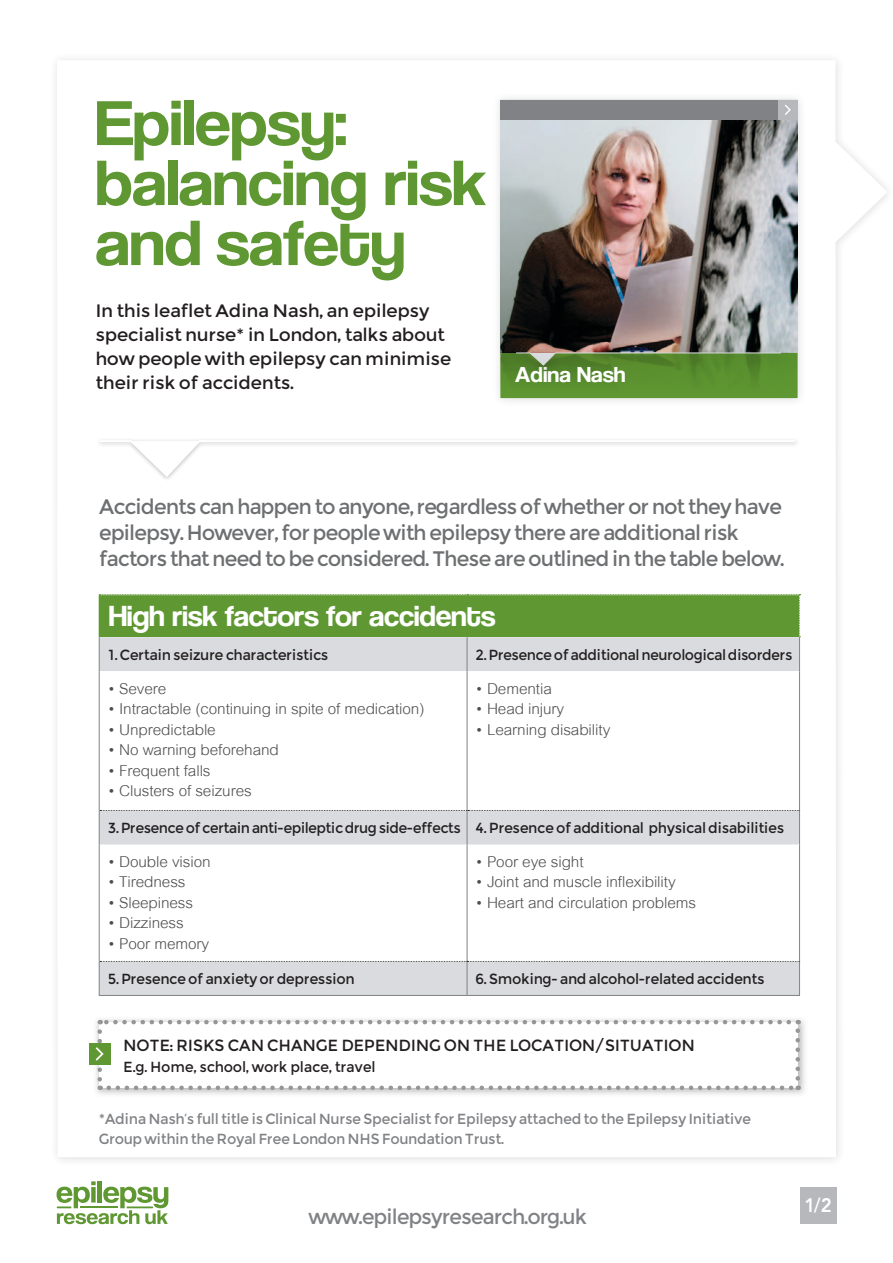
<style>
.page{position:relative;width:893px;height:1263px;background:#fff}
.page>*{position:absolute;margin:0;border:0;box-sizing:border-box;transform-origin:0 0}
.t1{font:66px/60px "Coolvetica Rg";letter-spacing:-.005em;color:#5f9832;scale:1.08 1}
.t2{font:30px "Coolvetica Rg";letter-spacing:-.005em;color:#fff;scale:1.05 1}
.t3{font:22.35px "Coolvetica Rg";letter-spacing:.005em;color:#fff;scale:1.06 1}
.t4{font:21px/26.2px "Montserrat";letter-spacing:-.055em;color:#6d6f71}
.t5{font:20.85px "Montserrat";letter-spacing:-.055em;color:#808285}
.t6{font:800 19.5px "Avenir LT Std";color:#fff;scale:.95 1}
.t7{font:18px/24px "Montserrat";letter-spacing:-.025em;color:#231f20}
.t8{font:16.2px "Montserrat";letter-spacing:-.02em;color:#231f20}
.t9{font:300 15px "Arial";letter-spacing:-.005em;color:#4d4d4f}
.t10{font:14.7px/19.5px "Montserrat";letter-spacing:-.03em;color:#808285}
.t11{font:14.7px "Montserrat";letter-spacing:-.03em;color:#231f20;scale:.96 1}
.t12{font:14.7px "Montserrat";letter-spacing:-.03em;color:#231f20}
</style>
<div class="page">
<svg style="left:100px;top:439px;width:697px;height:39px"></svg>
<svg style="left:57px;top:1181px;width:111px;height:43px"></svg>
<hr style="left:80px;top:1206px;width:38px;height:2px;background:#5f9832">
<div style="left:800px;top:1188px;width:36px;height:36px;background:#b6b8bb"></div>
<div style="left:100px;top:637px;width:699px;height:358px;background:#d9dbde"></div>
<svg style="left:100px;top:671px;width:699px;height:290px"></svg>
<div style="left:100px;top:810px;width:699px;height:34px;background:#d9dbde"></div>
<div style="left:99px;top:594px;width:701px;height:43px;background:#5f9832"></div>
<hr style="left:99px;top:595px;width:1px;height:42px;background:#5f9832">
<svg style="left:100px;top:961px;width:699px;height:1px"></svg>
<hr style="left:467px;top:671px;width:1px;height:139px;background:#808285">
<hr style="left:467px;top:844px;width:1px;height:117px;background:#808285">
<hr style="left:467px;top:637px;width:1px;height:34px;background:#808285">
<hr style="left:467px;top:810px;width:1px;height:34px;background:#808285">
<hr style="left:467px;top:962px;width:1px;height:33px;background:#808285">
<hr style="left:99px;top:637px;width:1px;height:34px;background:#808285">
<hr style="left:799px;top:637px;width:1px;height:34px;background:#808285">
<hr style="left:99px;top:671px;width:1px;height:139px;background:#808285">
<hr style="left:799px;top:671px;width:1px;height:139px;background:#808285">
<hr style="left:99px;top:810px;width:1px;height:34px;background:#808285">
<hr style="left:799px;top:810px;width:1px;height:34px;background:#808285">
<hr style="left:99px;top:844px;width:1px;height:117px;background:#808285">
<hr style="left:799px;top:844px;width:1px;height:117px;background:#808285">
<hr style="left:99px;top:961px;width:1px;height:34px;background:#808285">
<hr style="left:799px;top:961px;width:1px;height:34px;background:#808285">
<hr style="left:99px;top:995px;width:368px;height:1px;background:#808285">
<hr style="left:467px;top:995px;width:333px;height:1px;background:#808285">
<div style="left:492px;top:91px;width:315px;height:317px;background:#f9f9f9"></div>
<img style="left:500px;top:120px;width:297px;height:278px">
<div style="left:500px;top:100px;width:297px;height:20px;background:#808285"></div>
<div style="left:778px;top:100px;width:20px;height:20px;background:#b6b8bb"></div>
<svg style="left:785px;top:105px;width:6px;height:10px"></svg>
<div style="left:508px;top:342px;width:284px;height:35px;background:#231f20;opacity:.4"></div>
<svg style="left:515px;top:352px;width:267px;height:14px;background:#638b40"></svg>
<div style="left:92px;top:1014px;width:716px;height:84px;background:#231f20;opacity:.35"></div>
<div style="left:89px;top:1043px;width:21px;height:22px;background:#5f9832"></div>
<svg style="left:94px;top:1020px;width:706px;height:70px"></svg>
<h1 class="t1" style="left:95px;top:92px;width:363px">Epilepsy: balancing risk and safety</h1>
<p class="t7" style="left:95px;top:298px;width:358px">In this leaflet Adina Nash, an epilepsy specialist nurse* in London, talks about how people with epilepsy can minimise their risk of accidents.</p>
<h3 class="t3" style="left:515px;top:362px;width:106px">Adina Nash</h3>
<h3 class="t4" style="left:99px;top:493px;width:687px">Accidents can happen to anyone, regardless of whether or not they have epilepsy. However, for people with epilepsy there are additional risk factors that need to be considered. These are outlined in the table below.</h3>
<h2 class="t2" style="left:109px;top:598px;width:370px">High risk factors for accidents</h2>
<p class="t12" style="left:108px;top:645px;width:222px">1. Certain seizure characteristics</p>
<p class="t11" style="left:476px;top:645px;width:332px">2. Presence of additional neurological disorders</p>
<p class="t9" style="left:108px;top:680px;width:60px">• Severe</p>
<p class="t9" style="left:108px;top:700px;width:318px">• Intractable (continuing in spite of medication)</p>
<p class="t9" style="left:108px;top:721px;width:110px">• Unpredictable</p>
<p class="t9" style="left:108px;top:741px;width:173px">• No warning beforehand</p>
<p class="t9" style="left:108px;top:762px;width:104px">• Frequent falls</p>
<p class="t9" style="left:108px;top:782px;width:146px">• Clusters of seizures</p>
<p class="t9" style="left:476px;top:680px;width:78px">• Dementia</p>
<p class="t9" style="left:476px;top:700px;width:90px">• Head injury</p>
<p class="t9" style="left:476px;top:721px;width:136px">• Learning disability</p>
<p class="t11" style="left:108px;top:819px;width:706px">3. Presence of certain anti-epileptic drug side-effects 4. Presence of additional physical disabilities</p>
<p class="t9" style="left:108px;top:853px;width:105px">• Double vision</p>
<p class="t9" style="left:108px;top:874px;width:79px">• Tiredness</p>
<p class="t9" style="left:108px;top:894px;width:87px">• Sleepiness</p>
<p class="t9" style="left:108px;top:915px;width:78px">• Dizziness</p>
<p class="t9" style="left:108px;top:935px;width:103px">• Poor memory</p>
<p class="t9" style="left:476px;top:853px;width:110px">• Poor eye sight</p>
<p class="t9" style="left:476px;top:874px;width:202px">• Joint and muscle inflexibility</p>
<p class="t9" style="left:476px;top:894px;width:222px">• Heart and circulation problems</p>
<p class="t12" style="left:108px;top:970px;width:248px">5. Presence of anxiety or depression</p>
<p class="t12" style="left:476px;top:970px;width:291px">6. Smoking- and alcohol-related accidents</p>
<p class="t8" style="left:123px;top:1035px;width:117px">Note: risks can</p>
<p class="t8" style="left:267px;top:1035px;width:13px">chan</p>
<p class="t8" style="left:316px;top:1035px;width:226px">ge depen ding on th e locati</p>
<p class="t8" style="left:569px;top:1035px;width:124px">on/situation</p>
<p class="t12" style="left:123px;top:1057px;width:254px">E.g. Home, school, work place, travel</p>
<p class="t10" style="left:99px;top:1109px;width:654px">*Adina Nash’s full title is Clinical Nurse Specialist for Epilepsy attached to the Epilepsy Initiative<br>Group within the Royal Free London NHS Foundation Trust.</p>
<h3 class="t5" style="left:308px;top:1204px;width:280px">www.epilepsyresearch.org.uk</h3>
<h3 class="t6" style="left:804px;top:1194px;width:30px">1/2</h3>
</div>
